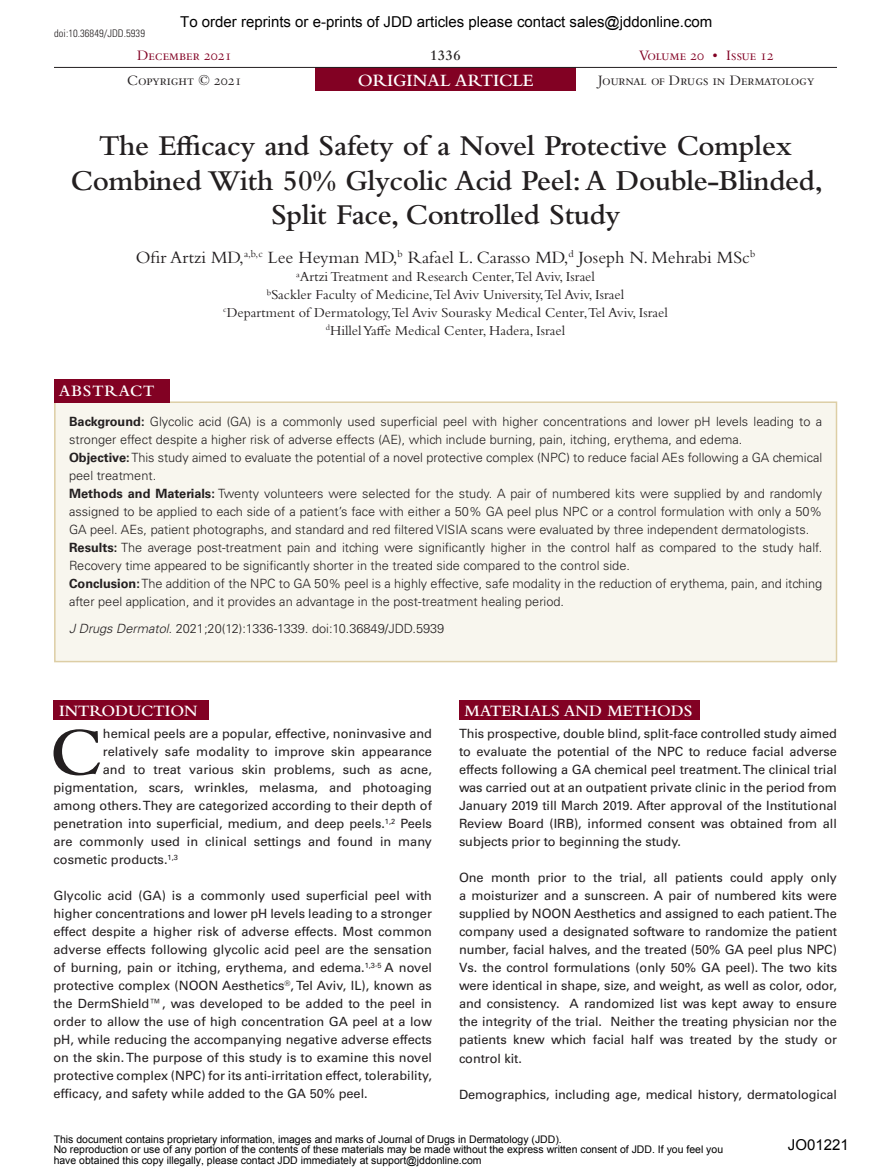
<style>
.page{position:relative;width:891px;height:1175px;background:#fff}
.page>*{position:absolute;margin:0;border:0;box-sizing:border-box;transform-origin:0 0}
.t1{font:600 70.65px "Bembo Std";color:#231f20}
.t2{font:600 30px/34.5px "Bembo Std";letter-spacing:-.01em;color:#231f20;text-align:center}
.t3{font:18px "Bembo Std";color:#231f20}
.t4{font:600 18px "Bembo Std";color:#fff}
.t5{font:600 16.5px "Bembo Std";color:#fff}
.t6{font:600 16.5px "Bembo Std";letter-spacing:.05em;color:#fff}
.t7{font:15px "Arial";color:#000}
.t8{font:15px "Bembo Std";letter-spacing:-.02em;color:#231f20}
.t9{font:15px "Bembo Std";letter-spacing:-.02em;color:#820123}
.t10{font:15px "Bembo Std";color:#231f20}
.t11{font:15px "Bembo Std";color:#820123}
.t12{font:600 15px "Bembo Std";color:#231f20}
.t13{font:14.25px/18px "Bembo Std";color:#231f20;text-align:center}
.t14{font:12.75px/18px "Univers LT Std";color:#231f20;text-align:justify}
.t15{font:300 12.75px/18px "Univers LT Std";color:#231f20}
.t16{font:10.5px/10.5px "Arial";color:#000}
.t17{font:300 condensed 10.5px "Univers LT Std";letter-spacing:.005em;color:#231f20}
.s1{font-weight:700}
.s2{font-style:italic}
</style>
<div class="page">
<div style="left:315px;top:67px;width:261px;height:24px;background:#820123"></div>
<hr style="left:54px;top:67px;width:261px;height:1px;background:#231f20">
<hr style="left:315px;top:67px;width:261px;height:1px;background:#231f20">
<hr style="left:576px;top:67px;width:261px;height:1px;background:#231f20">
<div style="left:55px;top:402px;width:782px;height:259px;background:#f8f6ee"></div>
<div style="left:54px;top:401px;width:783px;height:261px;border:2px solid #ddcea5"></div>
<div style="left:54px;top:379px;width:116px;height:23px;background:#820123"></div>
<div style="left:54px;top:700px;width:155px;height:20px;background:#820123"></div>
<div style="left:459px;top:700px;width:241px;height:20px;background:#820123"></div>
<hr style="left:352px;top:589px;width:236px;height:1px;background:#a96828">
<hr style="left:352px;top:609px;width:236px;height:1px;background:#a96828">
<p class="t17" style="left:54px;top:27px;width:92px">doi:10.36849/JDD.5939</p>
<p class="t7" style="left:180px;top:12px;width:534px">To order reprints or e-prints of JDD articles please contact sales@jddonline.com</p>
<p class="t11" style="left:137px;top:46px;width:96px">December 2021</p>
<p class="t12" style="left:430px;top:47px;width:32px">1336</p>
<p class="t9" style="left:639px;top:46px;width:136px">Volume 20 • Issue 12</p>
<p class="t10" style="left:127px;top:71px;width:116px">Copyright © 2021</p>
<h3 class="t4" style="left:358px;top:70px;width:177px">ORIGINAL ARTICLE</h3>
<p class="t8" style="left:598px;top:71px;width:218px">Journal of Drugs in Dermatology</p>
<h2 class="t2" style="left:71px;top:129px;width:754px">The Efficacy and Safety of a Novel Protective Complex<br>Combined With 50% Glycolic Acid Peel: A Double-Blinded,<br>Split Face, Controlled Study</h2>
<h3 class="t3" style="left:136px;top:247px;width:621px">Ofir Artzi MD,<sup>a,b,c</sup> Lee Heyman MD,<sup>b</sup> Rafael L. Carasso MD,<sup>d</sup> Joseph N. Mehrabi MSc<sup>b</sup></h3>
<p class="t13" style="left:223px;top:267px;width:446px">aArtzi Treatment and Research Center,Tel Aviv, Israel<br>BSackler Faculty of Medicine,Tel Aviv University,Tel Aviv, Israel<br><sup>c</sup>Department of Dermatology,Tel Aviv Sourasky Medical Center,Tel Aviv, Israel <sup>d</sup>Hillel Yaffe Medical Center, Hadera, Israel</p>
<p class="t6" style="left:59px;top:382px;width:97px">ABSTRACT</p>
<p class="t15" style="left:69px;top:412px;width:755px"><span class="s1">Background:</span> Glycolic acid (GA) is a commonly used superficial peel with higher concentrations and lower pH levels leading to a stronger effect despite a higher risk of adverse effects (AE), which include burning, pain, itching, erythema, and edema.<br><span class="s1">Objective:</span> This study aimed to evaluate the potential of a novel protective complex (NPC) to reduce facial AEs following a GA chemical peel treatment.<br><span class="s1">Methods and Materials:</span> Twenty volunteers were selected for the study. A pair of numbered kits were supplied by and randomly assigned to be applied to each side of a patient’s face with either a 50% GA peel plus NPC or a control formulation with only a 50% GA peel. AEs, patient photographs, and standard and red filtered VISIA scans were evaluated by three independent dermatologists.<br><span class="s1">Results:</span> The average post-treatment pain and itching were significantly higher in the control half as compared to the study half.<br>Recovery time appeared to be significantly shorter in the treated side compared to the control side.<br><span class="s1">Conclusion:</span> The addition of the NPC to GA 50% peel is a highly effective, safe modality in the reduction of erythema, pain, and itching after peel application, and it provides an advantage in the post-treatment healing period.</p>
<p class="t15" style="left:69px;top:619px;width:377px"><span class="s2">J Drugs Dermatol.</span> 2021;20(12):1336-1339<span class="s2">.</span> doi:10.36849/JDD.5939</p>
<p class="t5" style="left:59px;top:701px;width:140px">INTRODUCTION</p>
<h1 class="t1" style="left:50px;top:713px;width:54px">C</h1>
<p class="t14" style="left:103px;top:725px;width:331px">hemical peels are a popular, effective, noninvasive and</p>
<p class="t14" style="left:103px;top:743px;width:331px">relatively safe modality to improve skin appearance</p>
<p class="t14" style="left:103px;top:761px;width:331px">and to treat various skin problems, such as acne,</p>
<p class="t14" style="left:54px;top:779px;width:380px">pigmentation, scars, wrinkles, melasma, and photoaging</p>
<p class="t14" style="left:54px;top:797px;width:380px">among others. They are categorized according to their depth of</p>
<p class="t14" style="left:54px;top:815px;width:380px">penetration into superficial, medium, and deep peels.<sup>1,2</sup> Peels</p>
<p class="t14" style="left:54px;top:833px;width:380px">are commonly used in clinical settings and found in many</p>
<p class="t14" style="left:54px;top:851px;width:126px">cosmetic products.<sup>1,3</sup></p>
<p class="t14" style="left:54px;top:887px;width:380px">Glycolic acid (GA) is a commonly used superficial peel with higher concentrations and lower pH levels leading to a stronger effect despite a higher risk of adverse effects. Most common adverse effects following glycolic acid peel are the sensation of burning, pain or itching, erythema, and edema.<sup>1,3-5</sup> A novel protective complex (NOON Aesthetics<sup>®</sup>, Tel Aviv, IL), known as the DermShield™, was developed to be added to the peel in order to allow the use of high concentration GA peel at a low pH, while reducing the accompanying negative adverse effects on the skin. The purpose of this study is to examine this novel protective complex (NPC) for its anti-irritation effect, tolerability, efficacy, and safety while added to the GA 50% peel.</p>
<p class="t5" style="left:464px;top:701px;width:229px">MATERIALS AND METHODS</p>
<p class="t14" style="left:459px;top:725px;width:380px">This prospective, double blind, split-face controlled study aimed to evaluate the potential of the NPC to reduce facial adverse effects following a GA chemical peel treatment. The clinical trial was carried out at an outpatient private clinic in the period from January 2019 till March 2019. After approval of the Institutional Review Board (IRB), informed consent was obtained from all subjects prior to beginning the study.</p>
<p class="t14" style="left:459px;top:869px;width:380px">One month prior to the trial, all patients could apply only a moisturizer and a sunscreen. A pair of numbered kits were supplied by NOON Aesthetics and assigned to each patient. The company used a designated software to randomize the patient number, facial halves, and the treated (50% GA peel plus NPC)<br>Vs. the control formulations (only 50% GA peel). The two kits were identical in shape, size, and weight, as well as color, odor, and consistency. A randomized list was kept away to ensure the integrity of the trial. Neither the treating physician nor the patients knew which facial half was treated by the study or control kit.</p>
<p class="t14" style="left:459px;top:1085px;width:380px">Demographics, including age, medical history, dermatological</p>
<p class="t16" style="left:54px;top:1133px;width:671px">This document contains proprietary information, images and marks of Journal of Drugs in Dermatology (JDD).<br>No reproduction or use of any portion of the contents of these materials may be made without the express written consent of JDD. If you feel you have obtained this copy illegally, please contact JDD immediately at support@jddonline.com</p>
<p class="t7" style="left:788px;top:1134px;width:62px">JO01221</p>
</div>
